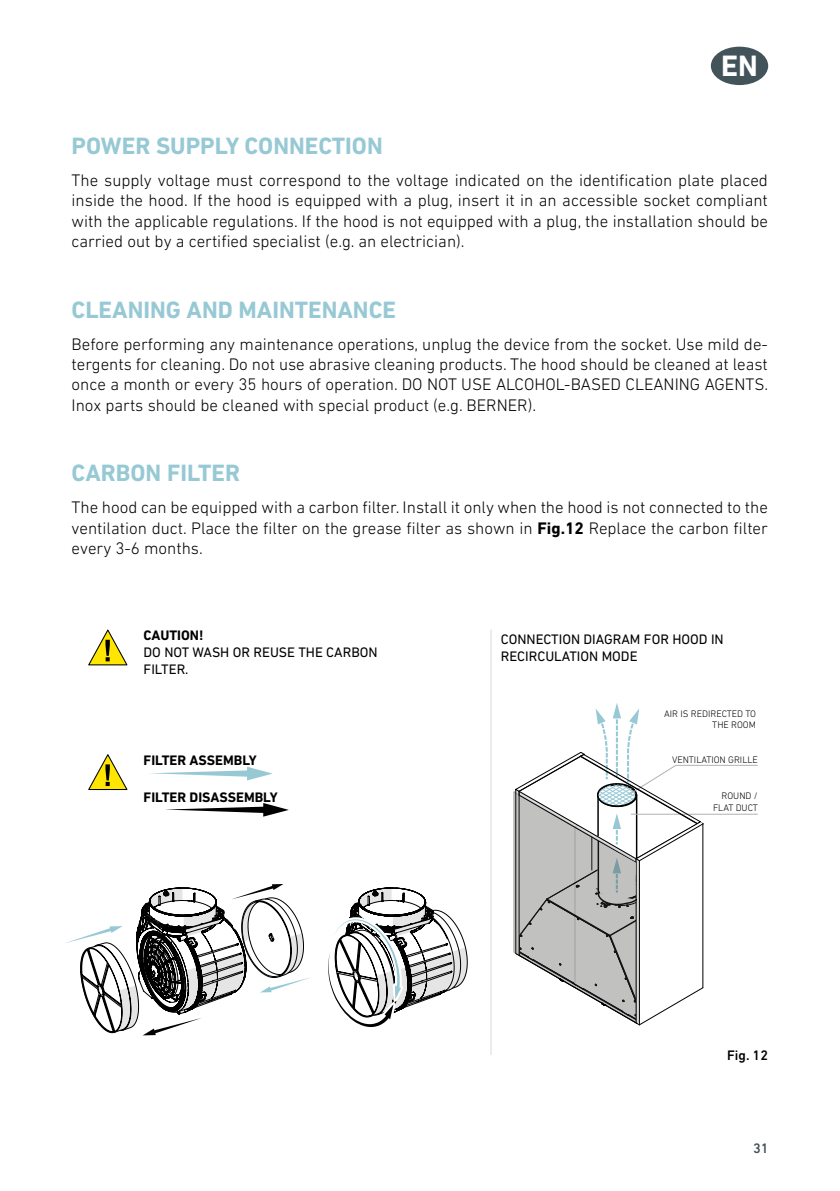
<style>
.page{position:relative;width:840px;height:1191px;background:#fff}
.page>*{position:absolute;margin:0;border:0;box-sizing:border-box;transform-origin:0 0}
.t1{font:700 30px "DIN Next LT Pro";color:#fff}
.t2{font:700 24px "DIN Next LT Pro";color:#97c9d5}
.t3{font:300 17px/20.4px "DIN Next LT Pro";color:#000;text-align:justify}
.t4{font:14px/16.8px "DIN Next LT Pro";color:#000}
.t5{font:700 14px "DIN Next LT Pro";color:#000}
.t6{font:500 14px "DIN Next LT Pro";color:#000}
.t7{font:500 14px "DIN Next LT Pro";color:#42535a}
.t8{font:300 9.6px/11.4px "DIN Next LT Pro";color:#000;text-align:right}
.s1{font-weight:700}
</style>
<div class="page">
<div style="left:710px;top:47px;width:57px;height:38px;background:#42535a;border-radius:50%"></div>
<svg style="left:513px;top:703px;width:244px;height:322px"></svg>
<hr style="left:490px;top:629px;width:2px;height:425px;background:#ececec">
<svg style="left:66px;top:629px;width:245px;height:407px"></svg>
<svg style="left:328px;top:887px;width:139px;height:140px"></svg>
<h1 class="t1" style="left:720px;top:48px;width:38px">EN</h1>
<h2 class="t2" style="left:72px;top:132px;width:312px">POWER SUPPLY CONNECTION</h2>
<p class="t3" style="left:72px;top:170px;width:697px">The supply voltage must correspond to the voltage indicated on the identification plate placed inside the hood. If the hood is equipped with a plug, insert it in an accessible socket compliant with the applicable regulations. If the hood is not equipped with a plug, the installation should be carried out by a certified specialist (e.g. an electrician).</p>
<h2 class="t2" style="left:72px;top:295px;width:326px">CLEANING AND MAINTENANCE</h2>
<p class="t3" style="left:72px;top:333px;width:697px">Before performing any maintenance operations, unplug the device from the socket. Use mild de&shy;tergents for cleaning. Do not use abrasive cleaning products. The hood should be cleaned at least once a month or every 35 hours of operation. DO NOT USE ALCOHOL-BASED CLEANING AGENTS.<br>Inox parts should be cleaned with special product (e.g. BERNER).</p>
<h2 class="t2" style="left:72px;top:459px;width:170px">CARBON FILTER</h2>
<p class="t3" style="left:72px;top:497px;width:697px">The hood can be equipped with a carbon filter. Install it only when the hood is not connected to the ventilation duct. Place the filter on the grease filter as shown in <span class="s1">Fig.12</span> Replace the carbon filter every 3-6 months.</p>
<p class="t5" style="left:143px;top:627px;width:61px">CAUTION!</p>
<p class="t4" style="left:143px;top:643px;width:235px">DO NOT WASH OR REUSE THE CARBON<br>FILTER.</p>
<p class="t5" style="left:143px;top:751px;width:114px">FILTER ASSEMBLY</p>
<p class="t5" style="left:143px;top:788px;width:135px">FILTER DISASSEMBLY</p>
<p class="t4" style="left:500px;top:631px;width:224px">CONNECTION DIAGRAM FOR HOOD IN<br>RECIRCULATION MODE</p>
<p class="t8" style="left:663px;top:707px;width:93px">AIR IS REDIRECTED TO<br>THE ROOM</p>
<p class="t8" style="left:671px;top:753px;width:87px">VENTILATION GRILLE</p>
<p class="t8" style="left:712px;top:790px;width:46px">ROUND /<br>FLAT DUCT</p>
<p class="t6" style="left:726px;top:1047px;width:42px">Fig. 12</p>
<p class="t7" style="left:752px;top:1139px;width:17px">31</p>
</div>
